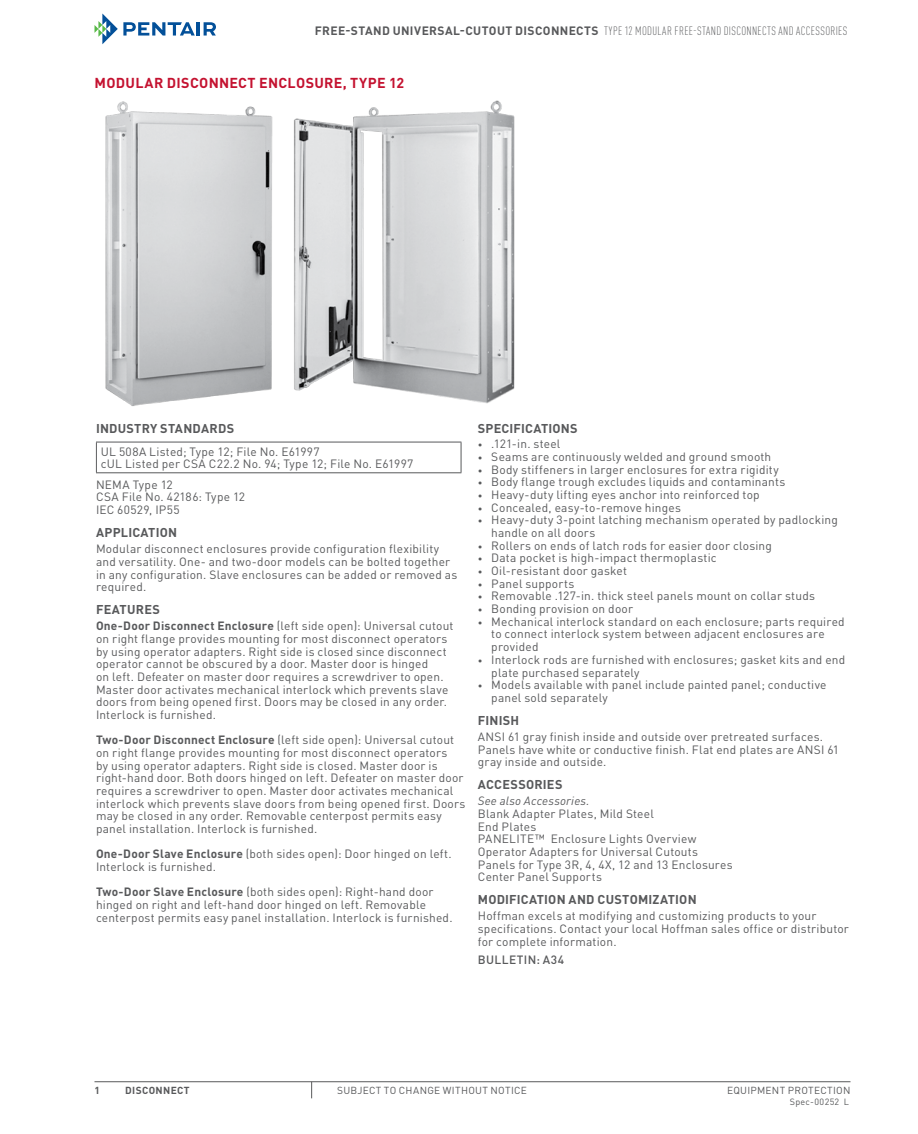
<style>
.page{position:relative;width:918px;height:1134px;background:#fff}
.page>*{position:absolute;margin:0;border:0;box-sizing:border-box;transform-origin:0 0}
.t1{font:700 14.25px "DIN Pro";letter-spacing:.02em;color:#c41230}
.t2{font:700 12.6px "DIN Pro";letter-spacing:.015em;color:#58595b}
.t3{font:12px/12.6px "DIN Pro";letter-spacing:.015em;color:#58595b}
.t4{font:300 condensed 12px "DIN Pro";letter-spacing:.03em;color:#58595b}
.t5{font:italic 12px "DIN Pro";letter-spacing:.015em;color:#58595b}
.t6{font:500 12px "DIN Pro";letter-spacing:.035em;color:#58595b}
.t7{font:10.2px "DIN Pro";letter-spacing:.025em;color:#58595b}
.t8{font:700 10.2px "DIN Pro";letter-spacing:.03em;color:#58595b}
.t9{font:9px "DIN Pro";letter-spacing:.03em;color:#58595b}
.s1{font-weight:700;font-stretch:normal}
.s2{font-weight:700}
.s3{font-size:9px}
</style>
<div class="page">
<svg style="left:94px;top:14px;width:101px;height:30px"></svg>
<hr style="left:197px;top:22px;width:3px;height:14px;background:#035099">
<svg style="left:204px;top:22px;width:12px;height:14px"></svg>
<hr style="left:94px;top:1081px;width:756px;height:1px;background:#58595b">
<svg style="left:311px;top:1082px;width:1px;height:16px"></svg>
<img style="left:105px;top:100px;width:410px;height:306px">
<hr style="left:96px;top:442px;width:365px;height:1px;background:#58595b">
<hr style="left:96px;top:472px;width:365px;height:1px;background:#58595b">
<hr style="left:461px;top:442px;width:1px;height:30px;background:#58595b">
<p class="t4" style="left:315px;top:23px;width:533px"><span class="s1">Free-Stand Universal-Cutout Disconnects</span> TYPE 12 MODULAR FREE-STAND DISCONNECTS AND ACCESSORIES</p>
<p class="t1" style="left:95px;top:71px;width:311px">Modular Disconnect Enclosure, Type 12</p>
<p class="t2" style="left:96px;top:417px;width:47px">IND USTRY</p>
<p class="t2" style="left:160px;top:417px;width:18px">STANDARD</p>
<p class="t2" style="left:227px;top:417px;width:9px">S</p>
<p class="t3" style="left:101px;top:444px;width:314px">UL 508A Listed; Type 12; File No. E61997<br>cUL Listed per CSA C22.2 No. 94; Type 12; File No. E61997</p>
<p class="t3" style="left:96px;top:477px;width:151px">NEMA Type 12<br>CSA File No. 42186: Type 12<br>IEC 60529, IP55</p>
<p class="t2" style="left:96px;top:522px;width:9px">APPLI</p>
<p class="t2" style="left:132px;top:522px;width:17px">CATION</p>
<p class="t3" style="left:96px;top:541px;width:363px">Modular disconnect enclosures provide configuration flexibility and versatility. One- and two-door models can be bolted together in any configuration. Slave enclosures can be added or removed as required.</p>
<p class="t2" style="left:96px;top:599px;width:16px">FEAT</p>
<p class="t2" style="left:127px;top:599px;width:34px">URES</p>
<p class="t3" style="left:96px;top:618px;width:359px"><span class="s2">One-Door Disconnect Enclosure</span> (left side open): Universal cutout on right flange provides mounting for most disconnect operators by using operator adapters. Right side is closed since disconnect operator cannot be obscured by a door. Master door is hinged<br>on left. Defeater on master door requires a screwdriver to open.<br>Master door activates mechanical interlock which prevents slave doors from being opened first. Doors may be closed in any order.<br>Interlock is furnished.</p>
<p class="t3" style="left:96px;top:732px;width:371px"><span class="s2">Two-Door Disconnect Enclosure</span> (left side open): Universal cutout on right flange provides mounting for most disconnect operators<br>by using operator adapters. Right side is closed. Master door is right-hand door. Both doors hinged on left. Defeater on master door requires a screwdriver to open. Master door activates mechanical interlock which prevents slave doors from being opened first. Doors may be closed in any order. Removable centerpost permits easy panel installation. Interlock is furnished.</p>
<p class="t3" style="left:96px;top:846px;width:357px"><span class="s2">One-Door Slave Enclosure</span> (both sides open): Door hinged on left.<br>Interlock is furnished.</p>
<p class="t3" style="left:96px;top:884px;width:358px"><span class="s2">Two-Door Slave Enclosure</span> (both sides open): Right-hand door hinged on right and left-hand door hinged on left. Removable centerpost permits easy panel installation. Interlock is furnished.</p>
<p class="t2" style="left:478px;top:417px;width:64px">SPECIFICATION</p>
<p class="t2" style="left:570px;top:417px;width:9px">S</p>
<p class="t3" style="left:478px;top:437px;width:84px"><span class="s3">•</span> .121-in. steel</p>
<p class="t3" style="left:478px;top:449px;width:295px"><span class="s3">•</span> Seams are continuously welded and ground smooth</p>
<p class="t3" style="left:478px;top:462px;width:302px"><span class="s3">•</span> Body stiffeners in larger enclosures for extra rigidity</p>
<p class="t3" style="left:478px;top:475px;width:309px"><span class="s3">•</span> Body flange trough excludes liquids and contaminants</p>
<p class="t3" style="left:478px;top:487px;width:283px"><span class="s3">•</span> Heavy-duty lifting eyes anchor into reinforced top</p>
<p class="t3" style="left:478px;top:500px;width:205px"><span class="s3">•</span> Concealed, easy-to-remove hinges</p>
<p class="t3" style="left:491px;top:513px;width:348px;text-indent:-13px"><span class="s3">•</span> Heavy-duty 3-point latching mechanism operated by padlocking handle on all doors</p>
<p class="t3" style="left:478px;top:538px;width:296px"><span class="s3">•</span> Rollers on ends of latch rods for easier door closing</p>
<p class="t3" style="left:478px;top:551px;width:240px"><span class="s3">•</span> Data pocket is high-impact thermoplastic</p>
<p class="t3" style="left:478px;top:563px;width:151px"><span class="s3">•</span> Oil-resistant door gasket</p>
<p class="t3" style="left:478px;top:576px;width:98px"><span class="s3">•</span> Panel supports</p>
<p class="t3" style="left:478px;top:589px;width:339px"><span class="s3">•</span> Removable .127-in. thick steel panels mount on collar studs</p>
<p class="t3" style="left:478px;top:601px;width:157px"><span class="s3">•</span> Bonding provision on door</p>
<p class="t3" style="left:491px;top:614px;width:355px;text-indent:-13px"><span class="s3">•</span> Mechanical interlock standard on each enclosure; parts required to connect interlock system between adjacent enclosures are provided</p>
<p class="t3" style="left:491px;top:652px;width:356px;text-indent:-13px"><span class="s3">•</span> Interlock rods are furnished with enclosures; gasket kits and end plate purchased separately</p>
<p class="t3" style="left:491px;top:677px;width:337px;text-indent:-13px"><span class="s3">•</span> Models available with panel include painted panel; conductive panel sold separately</p>
<p class="t2" style="left:478px;top:710px;width:43px">FINISH</p>
<p class="t3" style="left:478px;top:729px;width:363px">ANSI 61 gray finish inside and outside over pretreated surfaces.<br>Panels have white or conductive finish. Flat end plates are ANSI 61 gray inside and outside.</p>
<p class="t2" style="left:478px;top:774px;width:57px">ACCESSORIE</p>
<p class="t2" style="left:555px;top:774px;width:9px">S</p>
<p class="t5" style="left:478px;top:792px;width:113px">See also Accessories.</p>
<p class="t3" style="left:478px;top:806px;width:256px">Blank Adapter Plates, Mild Steel<br>End Plates<br>PANELITE™ Enclosure Lights Overview<br>Operator Adapters for Universal Cutouts<br>Panels for Type 3R, 4, 4X, 12 and 13 Enclosures<br>Center Panel Supports</p>
<p class="t2" style="left:478px;top:889px;width:60px">MODIFICATION</p>
<p class="t2" style="left:569px;top:889px;width:10px">AND</p>
<p class="t2" style="left:598px;top:889px;width:71px">CUSTOMIZATION</p>
<p class="t3" style="left:478px;top:909px;width:373px">Hoffman excels at modifying and customizing products to your specifications. Contact your local Hoffman sales office or distributor for complete information.</p>
<p class="t6" style="left:478px;top:950px;width:88px">BULLETIN: A34</p>
<p class="t8" style="left:94px;top:1081px;width:7px">1</p>
<p class="t8" style="left:125px;top:1081px;width:66px">Disconnect</p>
<p class="t7" style="left:337px;top:1082px;width:191px">SUBJECT TO CHANGE WITHOUT NOTICE</p>
<p class="t7" style="left:727px;top:1082px;width:125px">EQUIPMENT PROTECTION</p>
<p class="t9" style="left:790px;top:1095px;width:61px">Spec-00252 L</p>
</div>
